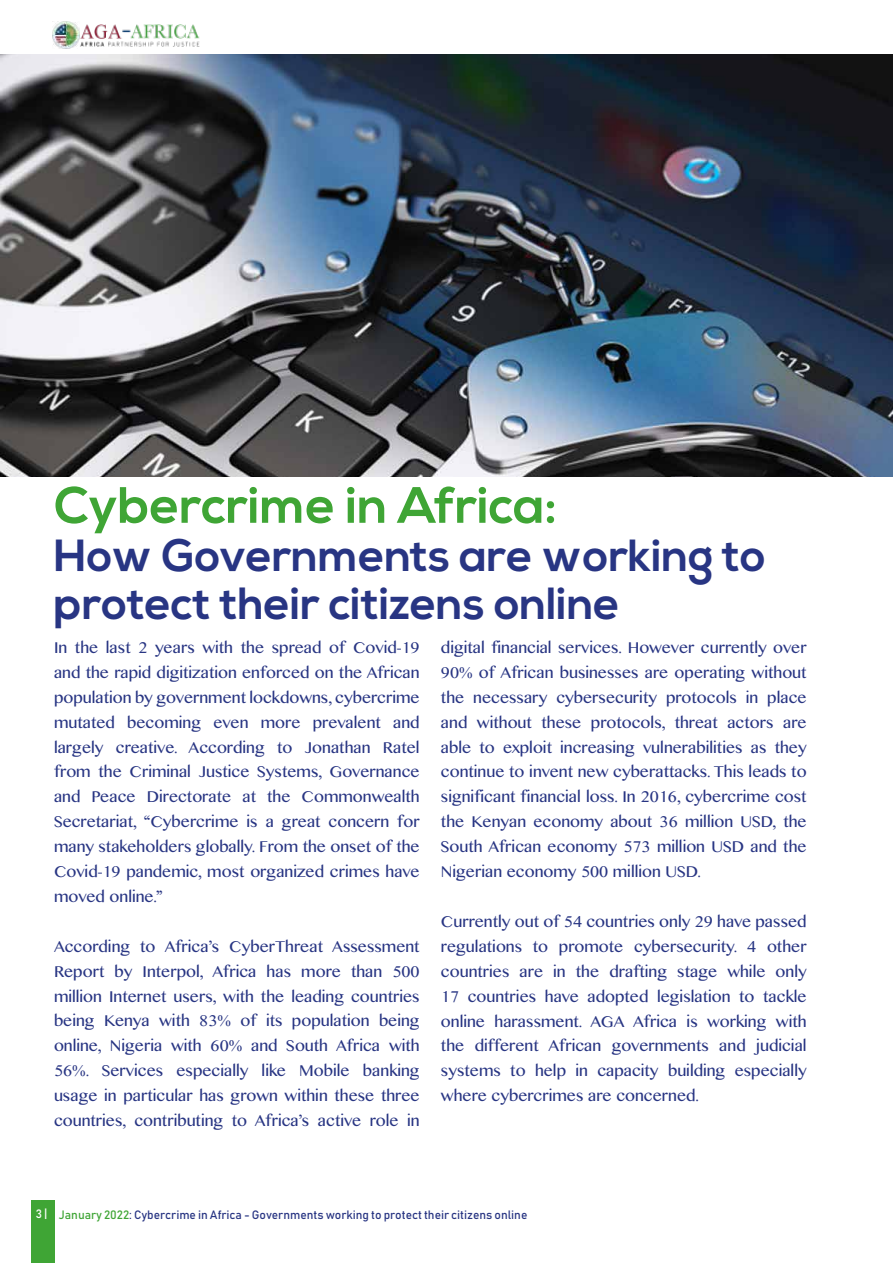
<style>
.page{position:relative;width:893px;height:1263px;background:#fff}
.page>*{position:absolute;margin:0;border:0;box-sizing:border-box;transform-origin:0 0}
.t1{font:700 51px "Nexa";color:#3fa535}
.t2{font:700 45px/48px "Nexa";color:#283583}
.t3{font:15.75px/24.9px "Lao MN";color:#283583;text-align:justify}
.t4{font:12px "Bahnschrift";color:#283583}
.s1{color:#fff}
.s2{color:#3fa535}
</style>
<div class="page">
<div style="left:31px;top:1200px;width:23px;height:63px;background:#3fa535"></div>
<img style="left:53px;top:22px;width:27px;height:27px">
<img style="left:80px;top:25px;width:120px;height:21px">
<img style="left:0;top:54px;width:893px;height:422px">
<h1 class="t1" style="left:54px;top:476px;width:504px">Cybercrime in Africa:</h1>
<h2 class="t2" style="left:54px;top:533px;width:714px">How Governments are working to protect their citizens online</h2>
<p class="t3" style="left:54px;top:635px;width:367px">In the last 2 years with the spread of Covid-19 and the rapid digitization enforced on the African population by government lockdowns, cybercrime mutated becoming even more prevalent and largely creative. According to Jonathan Ratel from the Criminal Justice Systems, Governance and Peace Directorate at the Commonwealth Secretariat, “Cybercrime is a great concern for many stakeholders globally. From the onset of the Covid-19 pandemic, most organized crimes have moved online.”</p>
<p class="t3" style="left:54px;top:934px;width:367px">According to Africa’s CyberThreat Assessment Report by Interpol, Africa has more than 500 million Internet users, with the leading countries being Kenya with 83% of its population being online, Nigeria with 60% and South Africa with 56%. Services especially like Mobile banking usage in particular has grown within these three countries, contributing to Africa’s active role in</p>
<p class="t3" style="left:441px;top:635px;width:367px">digital financial services. However currently over 90% of African businesses are operating without the necessary cybersecurity protocols in place and without these protocols, threat actors are able to exploit increasing vulnerabilities as they continue to invent new cyberattacks. This leads to significant financial loss. In 2016, cybercrime cost the Kenyan economy about 36 million USD, the South African economy 573 million USD and the Nigerian economy 500 million USD.</p>
<p class="t3" style="left:441px;top:909px;width:367px">Currently out of 54 countries only 29 have passed regulations to promote cybersecurity. 4 other countries are in the drafting stage while only 17 countries have adopted legislation to tackle online harassment. AGA Africa is working with the different African governments and judicial systems to help in capacity building especially where cybercrimes are concerned.</p>
<p class="t4" style="left:36px;top:1207px;width:493px"><span class="s1">3 |</span> <span class="s2">January 2022</span>: Cybercrime in Africa - Governments working to protect their citizens online</p>
</div>
